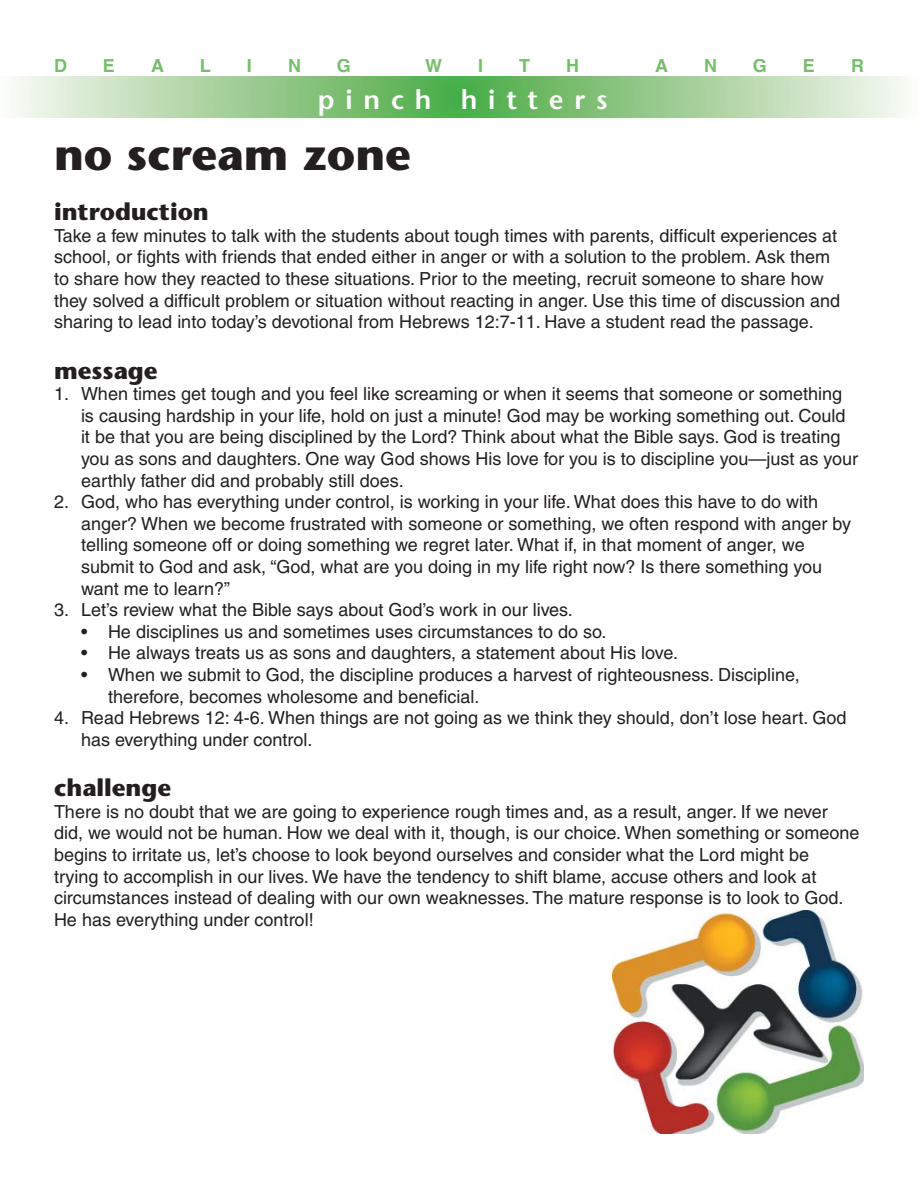
<style>
.page{position:relative;width:918px;height:1188px;background:#fff}
.page>*{position:absolute;margin:0;border:0;box-sizing:border-box;transform-origin:0 0}
.t1{font:700 45px "Stone Sans";color:#231f20}
.t2{font:600 27px "Stone Sans";letter-spacing:.4em;color:#fff}
.t3{font:700 24px "Stone Sans";color:#231f20}
.t4{font:18px/21.6px "Helvetica";color:#231f20}
.t5{font:700 18px "Helvetica";color:#7abc6f}
</style>
<div class="page">
<svg style="left:14px;top:76px;width:891px;height:42px;background:#a0cf99"></svg>
<img style="left:613px;top:911px;width:251px;height:223px">
<p class="t5" style="left:54px;top:59px;width:14px">D</p>
<p class="t5" style="left:103px;top:59px;width:14px">E</p>
<p class="t5" style="left:151px;top:59px;width:14px">A</p>
<p class="t5" style="left:200px;top:59px;width:12px">L</p>
<p class="t5" style="left:247px;top:59px;width:7px">I</p>
<p class="t5" style="left:288px;top:59px;width:14px">N</p>
<p class="t5" style="left:337px;top:59px;width:16px">G</p>
<p class="t5" style="left:425px;top:59px;width:18px">W</p>
<p class="t5" style="left:478px;top:59px;width:7px">I</p>
<p class="t5" style="left:519px;top:59px;width:12px">T</p>
<p class="t5" style="left:566px;top:59px;width:14px">H</p>
<p class="t5" style="left:655px;top:59px;width:14px">A</p>
<p class="t5" style="left:704px;top:59px;width:14px">N</p>
<p class="t5" style="left:753px;top:59px;width:16px">G</p>
<p class="t5" style="left:803px;top:59px;width:14px">E</p>
<p class="t5" style="left:851px;top:59px;width:14px">R</p>
<h2 class="t2" style="left:318px;top:89px;width:291px">pinch hitters</h2>
<h1 class="t1" style="left:54px;top:137px;width:358px">no scream zone</h1>
<h3 class="t3" style="left:54px;top:203px;width:156px">introduction</h3>
<p class="t4" style="left:54px;top:226px;width:788px">Take a few minutes to talk with the students about tough times with parents, difficult experiences at school, or fights with friends that ended either in anger or with a solution to the problem. Ask them to share how they reacted to these situations. Prior to the meeting, recruit someone to share how they solved a difficult problem or situation without reacting in anger. Use this time of discussion and sharing to lead into today’s devotional from Hebrews 12:7-11. Have a student read the passage.</p>
<h3 class="t3" style="left:54px;top:361px;width:105px">message</h3>
<p class="t4" style="left:81px;top:385px;width:779px;text-indent:-27px">1. When times get tough and you feel like screaming or when it seems that someone or something is causing hardship in your life, hold on just a minute! God may be working something out. Could it be that you are being disciplined by the Lord? Think about what the Bible says. God is treating you as sons and daughters. One way God shows His love for you is to discipline you—just as your earthly father did and probably still does.</p>
<p class="t4" style="left:81px;top:493px;width:772px;text-indent:-27px">2. God, who has everything under control, is working in your life. What does this have to do with anger? When we become frustrated with someone or something, we often respond with anger by telling someone off or doing something we regret later. What if, in that moment of anger, we submit to God and ask, “God, what are you doing in my life right now? Is there something you want me to learn?”</p>
<p class="t4" style="left:54px;top:601px;width:520px">3. Let’s review what the Bible says about God’s work in our lives.</p>
<p class="t4" style="left:81px;top:622px;width:527px">• He disciplines us and sometimes uses circumstances to do so.</p>
<p class="t4" style="left:81px;top:644px;width:599px">• He always treats us as sons and daughters, a statement about His love.</p>
<p class="t4" style="left:108px;top:666px;width:693px;text-indent:-27px">• When we submit to God, the discipline produces a harvest of righteousness. Discipline, therefore, becomes wholesome and beneficial.</p>
<p class="t4" style="left:81px;top:709px;width:767px;text-indent:-27px">4. Read Hebrews 12: 4-6. When things are not going as we think they should, don’t lose heart. God has everything under control.</p>
<h3 class="t3" style="left:54px;top:779px;width:119px">challenge</h3>
<p class="t4" style="left:54px;top:802px;width:807px">There is no doubt that we are going to experience rough times and, as a result, anger. If we never did, we would not be human. How we deal with it, though, is our choice. When something or someone begins to irritate us, let’s choose to look beyond ourselves and consider what the Lord might be<br>trying to accomplish in our lives. We have the tendency to shift blame, accuse others and look at circumstances instead of dealing with our own weaknesses. The mature response is to look to God.<br>He has everything under control!</p>
</div>
